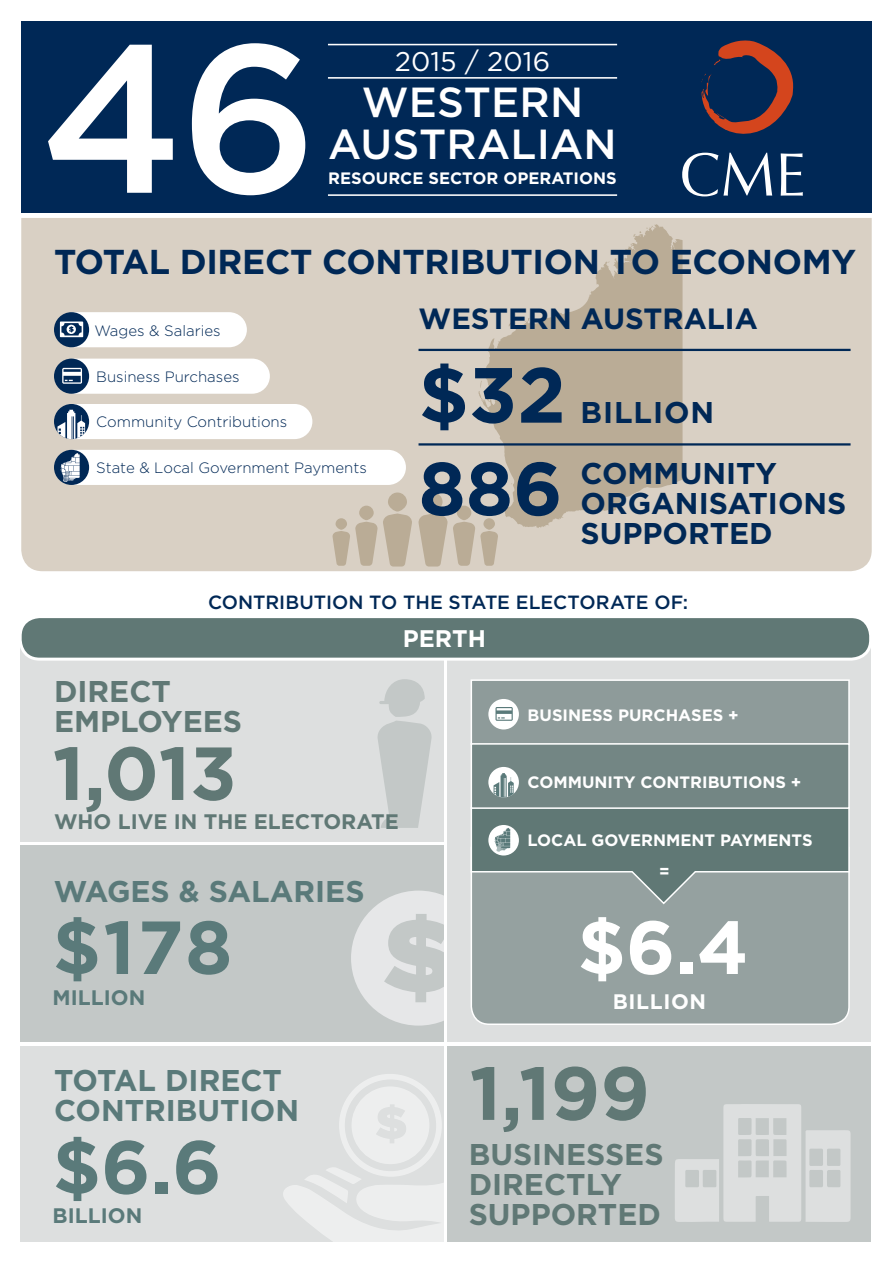
<style>
.page{position:relative;width:893px;height:1263px;background:#fff}
.page>*{position:absolute;margin:0;border:0;box-sizing:border-box;transform-origin:0 0}
.t1{font:500 210px "Gotham";color:#fff}
.t2{font:700 78px "Gotham";color:#002856}
.t3{font:700 75px "Gotham";color:#607875}
.t4{font:700 75px "Gotham";color:#5a7a7a}
.t5{font:700 75px "Gotham";color:#fff}
.t6{font:700 75px "Gotham";color:#002856}
.t7{font:500 42px/42px "Gotham";letter-spacing:.005em;color:#fff;text-align:center}
.t8{font:700 34.5px "Gotham";letter-spacing:-.01em;color:#002856}
.t9{font:700 30px/30px "Gotham";color:#607875}
.t10{font:700 30px/30px "Gotham";color:#5a7a7a}
.t11{font:700 30px/30px "Gotham";color:#002856}
.t12{font:700 30px "Gotham";letter-spacing:.03em;color:#002856}
.t13{font:700 29.25px "Gotham";color:#002856}
.t14{font:27px "Gotham";letter-spacing:.005em;color:#fff}
.t15{font:700 24px "Gotham";color:#fff}
.t16{font:700 21px "Gotham";color:#607875}
.t17{font:700 21px "Gotham";color:#5a7a7a}
.t18{font:700 21px "Gotham";letter-spacing:.03em;color:#fff}
.t19{font:500 19.2px "Gotham";letter-spacing:-.005em;color:#002856}
.t20{font:700 16.5px/31px "Gotham";color:#fff}
.t21{font:300 15px "Gotham";color:#002856}
</style>
<div class="page">
<div style="left:21px;top:218px;width:851px;height:353px;background:#d9d0c4"></div>
<svg style="left:332px;top:492px;width:80px;height:74px;background:#cabead"></svg>
<div style="left:336px;top:518px;width:11px;height:12px;background:#baac96;border-radius:50%"></div>
<svg style="left:418px;top:492px;width:80px;height:74px;background:#c8bcab"></svg>
<svg style="left:483px;top:518px;width:12px;height:12px"></svg>
<div style="left:448px;top:645px;width:423px;height:397px;background:#dddfdf"></div>
<div style="left:21px;top:645px;width:423px;height:197px;background:#dddfdf"></div>
<svg style="left:377px;top:679px;width:55px;height:149px"></svg>
<div style="left:21px;top:1046px;width:423px;height:195px;background:#dddfdf"></div>
<svg style="left:283px;top:1074px;width:161px;height:167px"></svg>
<div style="left:20px;top:617px;width:851px;height:42px;background:#607875;border-radius:20px"></div>
<div style="left:19px;top:615px;width:853px;height:46px;border:3px solid #fff;border-radius:20px"></div>
<div style="left:470px;top:905px;width:380px;height:120px;background:#95a1a0"></div>
<div style="left:21px;top:21px;width:851px;height:192px;background:#002856"></div>
<hr style="left:328px;top:77px;width:289px;height:2px;background:#fff">
<hr style="left:328px;top:44px;width:289px;height:1px;background:#fff">
<hr style="left:328px;top:194px;width:289px;height:2px;background:#fff">
<div style="left:21px;top:846px;width:423px;height:196px;background:#c3c8c7"></div>
<svg style="left:351px;top:890px;width:93px;height:135px"></svg>
<div style="left:448px;top:1046px;width:423px;height:195px;background:#c3c8c7"></div>
<svg style="left:675px;top:1104px;width:176px;height:118px"></svg>
<div style="left:471px;top:679px;width:379px;height:66px;background:#8e9b9a;border:2px solid #fff"></div>
<div style="left:471px;top:743px;width:379px;height:66px;background:#738684;border:2px solid #fff"></div>
<div style="left:488px;top:699px;width:31px;height:30px;background:#fff;border-radius:50%"></div>
<svg style="left:495px;top:707px;width:18px;height:14px"></svg>
<div style="left:488px;top:767px;width:31px;height:30px;background:#fff;border-radius:50%"></div>
<svg style="left:494px;top:773px;width:20px;height:24px"></svg>
<svg style="left:470px;top:806px;width:380px;height:99px;background:#788b89"></svg>
<svg style="left:478px;top:224px;width:205px;height:304px;background:#c4b8a6"></svg>
<hr style="left:418px;top:443px;width:432px;height:3px;background:#002856">
<hr style="left:418px;top:349px;width:432px;height:2px;background:#002856">
<svg style="left:54px;top:312px;width:35px;height:35px"></svg>
<svg style="left:60px;top:312px;width:187px;height:35px"></svg>
<div style="left:54px;top:359px;width:35px;height:35px;background:#002856;border-radius:50%"></div>
<svg style="left:62px;top:359px;width:208px;height:35px"></svg>
<svg style="left:54px;top:404px;width:35px;height:35px"></svg>
<svg style="left:57px;top:404px;width:255px;height:35px"></svg>
<div style="left:54px;top:450px;width:35px;height:35px;background:#002856;border-radius:50%"></div>
<svg style="left:60px;top:450px;width:346px;height:35px"></svg>
<svg style="left:682px;top:153px;width:121px;height:43px"></svg>
<svg style="left:701px;top:40px;width:93px;height:94px"></svg>
<h1 class="t1" style="left:40px;top:-19px;width:279px">46</h1>
<h3 class="t14" style="left:395px;top:45px;width:157px">2015 / 2016</h3>
<h3 class="t7" style="left:328px;top:81px;width:290px">WESTERN<br>AUSTRALIAN</h3>
<p class="t20" style="left:328px;top:162px;width:290px">RESOURCE SECTOR OPERATIONS</p>
<h3 class="t8" style="left:54px;top:239px;width:804px">TOTAL DIRECT CONTRIBUTION TO ECONOMY</h3>
<p class="t21" style="left:94px;top:321px;width:128px">Wages &amp; Salaries</p>
<p class="t21" style="left:96px;top:367px;width:145px">Business Purchases</p>
<p class="t21" style="left:96px;top:412px;width:193px">Community Contributions</p>
<p class="t21" style="left:96px;top:458px;width:272px">State &amp; Local Government Payments</p>
<h3 class="t13" style="left:418px;top:299px;width:341px">WESTERN AUSTRALIA</h3>
<h2 class="t2" style="left:418px;top:343px;width:149px">$32</h2>
<h3 class="t6" style="left:418px;top:439px;width:146px">886</h3>
<h3 class="t12" style="left:580px;top:392px;width:135px">BILLION</h3>
<h3 class="t11" style="left:580px;top:458px;width:267px">COMMUNITY<br>ORGANISATIONS<br>SUPPORTED</h3>
<p class="t19" style="left:208px;top:590px;width:482px">CONTRIBUTION TO THE STATE ELECTORATE OF:</p>
<h3 class="t9" style="left:54px;top:676px;width:190px">DIRECT<br>EMPLOYEES</h3>
<h3 class="t3" style="left:53px;top:724px;width:186px">1,013</h3>
<h3 class="t15" style="left:403px;top:622px;width:85px">PERTH</h3>
<p class="t16" style="left:54px;top:808px;width:346px">WHO LIVE IN THE ELECTORATE</p>
<h3 class="t10" style="left:54px;top:876px;width:312px">WAGES &amp; SALARIES</h3>
<p class="t20" style="left:528px;top:699px;width:213px">BUSINESS PURCHASES +</p>
<p class="t20" style="left:528px;top:766px;width:275px">COMMUNITY CONTRIBUTIONS +</p>
<p class="t20" style="left:659px;top:824px;width:155px;text-indent:-131px">LOCAL GOVERNMENT PAYMENTS =</p>
<h3 class="t4" style="left:53px;top:898px;width:181px">$178</h3>
<h3 class="t5" style="left:577px;top:898px;width:173px">$6.4</h3>
<p class="t17" style="left:53px;top:984px;width:94px">MILLION</p>
<p class="t18" style="left:613px;top:987px;width:95px">BILLION</p>
<h3 class="t10" style="left:54px;top:1066px;width:247px">TOTAL DIRECT<br>CONTRIBUTION</h3>
<h3 class="t4" style="left:53px;top:1117px;width:171px">$6.6</h3>
<p class="t17" style="left:53px;top:1201px;width:91px">BILLION</p>
<h3 class="t3" style="left:469px;top:1043px;width:182px">1,199</h3>
<h3 class="t9" style="left:469px;top:1139px;width:196px">BUSINESSES<br>DIRECTLY<br>SUPPORTED</h3>
</div>
